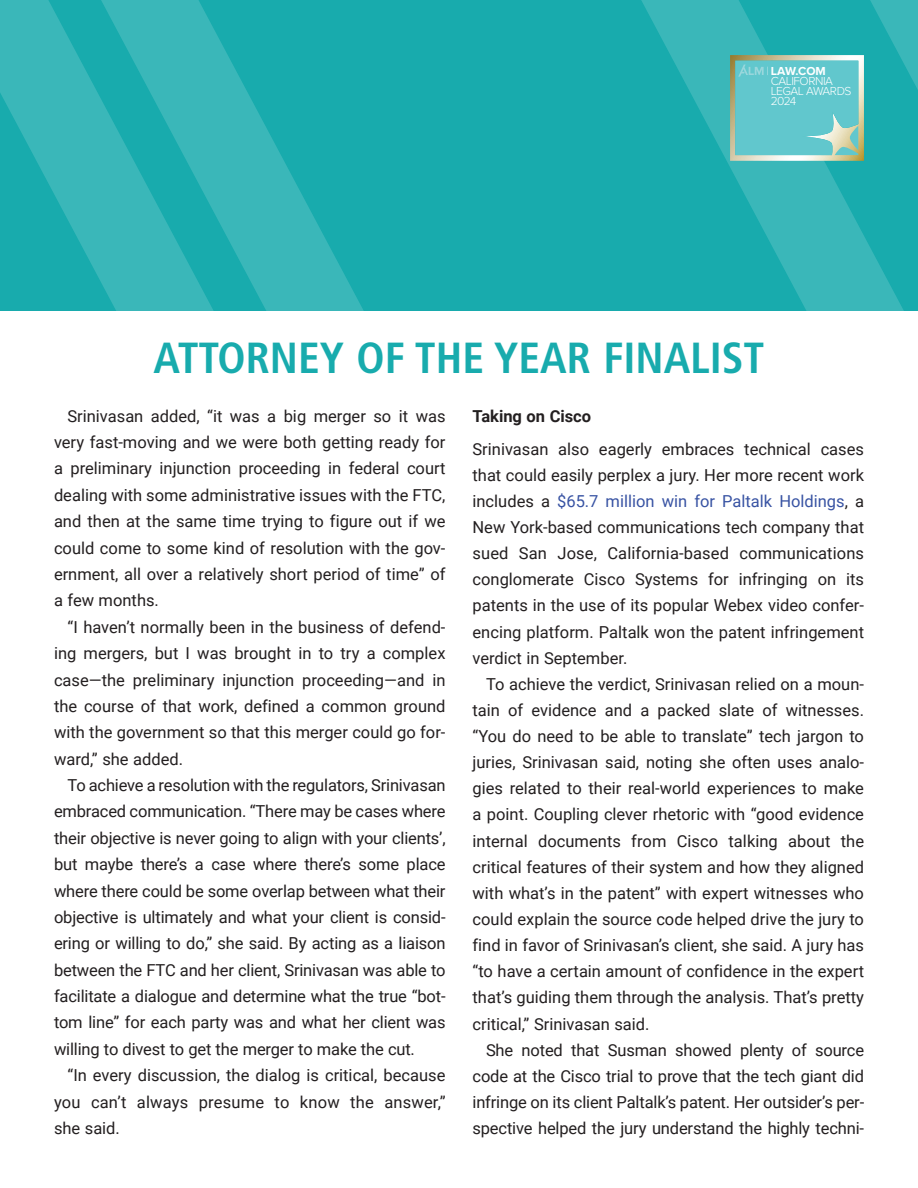
<style>
.page{position:relative;width:918px;height:1188px;background:#fff}
.page>*{position:absolute;margin:0;border:0;box-sizing:border-box;transform-origin:0 0}
.t1{font:700 condensed 43.5px "Frutiger LT Std";color:#18abad}
.t2{font:16.5px/26.4px "Roboto";color:#231f20;text-align:justify}
.t3{font:700 16.5px "Roboto";color:#231f20}
.t4{font:300 12px/10.2px "Proxima Nova";letter-spacing:-.04em;color:#fff}
.t5{font:700 12px "Proxima Nova";letter-spacing:-.01em;color:#fff}
.s1{color:#3853a3}
</style>
<div class="page">
<div style="left:0;top:0;width:918px;height:310px;background:#18abad"></div>
<svg style="left:253px;top:103px;width:153px;height:208px"></svg>
<svg style="left:0;top:0;width:253px;height:311px;fill:#3ab7b9"></svg>
<svg style="left:609px;top:0;width:121px;height:311px"></svg>
<svg style="left:730px;top:0;width:188px;height:311px"></svg>
<p class="t5" style="left:771px;top:62px;width:57px">LAW.COM</p>
<p class="t4" style="left:771px;top:75px;width:82px">CALIFORNIA<br>LEGAL AWARDS<br>2024</p>
<h1 class="t1" style="left:154px;top:332px;width:612px">ATTORNEY OF THE YEAR FINALIST</h1>
<p class="t2" style="left:54px;top:402px;width:393px;text-indent:13px">Srinivasan added, “it was a big merger so it was very fast-moving and we were both getting ready for a preliminary injunction proceeding in federal court dealing with some administrative issues with the FTC, and then at the same time trying to figure out if we could come to some kind of resolution with the gov&shy;ernment, all over a relatively short period of time” of a few months.</p>
<p class="t2" style="left:54px;top:613px;width:393px;text-indent:13px">“I haven’t normally been in the business of defend&shy;ing mergers, but I was brought in to try a complex case—the preliminary injunction proceeding—and in the course of that work, defined a common ground with the government so that this merger could go for&shy;ward,” she added.</p>
<p class="t2" style="left:54px;top:771px;width:393px;text-indent:13px">To achieve a resolution with the regulators, Srinivasan embraced communication. “There may be cases where their objective is never going to align with your clients’, but maybe there’s a case where there’s some place where there could be some overlap between what their objective is ultimately and what your client is consid&shy;ering or willing to do,” she said. By acting as a liaison between the FTC and her client, Srinivasan was able to facilitate a dialogue and determine what the true “bot&shy;tom line” for each party was and what her client was willing to divest to get the merger to make the cut.</p>
<p class="t2" style="left:54px;top:1062px;width:393px;text-indent:13px">“In every discussion, the dialog is critical, because you can’t always presume to know the answer,” she said.</p>
<p class="t3" style="left:473px;top:404px;width:120px">Taking on Cisco</p>
<p class="t2" style="left:473px;top:435px;width:393px">Srinivasan also eagerly embraces technical cases that could easily perplex a jury. Her more recent work includes a <span class="s1">$65.7 million win for Paltalk Holdings</span>, a New York-based communications tech company that sued San Jose, California-based communications conglomerate Cisco Systems for infringing on its patents in the use of its popular Webex video confer&shy;encing platform. Paltalk won the patent infringement verdict in September.</p>
<p class="t2" style="left:473px;top:670px;width:393px;text-indent:13px">To achieve the verdict, Srinivasan relied on a moun&shy;tain of evidence and a packed slate of witnesses. “You do need to be able to translate” tech jargon to juries, Srinivasan said, noting she often uses analo&shy;gies related to their real-world experiences to make a point. Coupling clever rhetoric with “good evidence internal documents from Cisco talking about the critical features of their system and how they aligned with what’s in the patent” with expert witnesses who could explain the source code helped drive the jury to find in favor of Srinivasan’s client, she said. A jury has “to have a certain amount of confidence in the expert that’s guiding them through the analysis. That’s pretty critical,” Srinivasan said.</p>
<p class="t2" style="left:473px;top:1036px;width:393px;text-indent:13px">She noted that Susman showed plenty of source code at the Cisco trial to prove that the tech giant did infringe on its client Paltalk’s patent. Her outsider’s per&shy;spective helped the jury understand the highly techni-</p>
</div>
